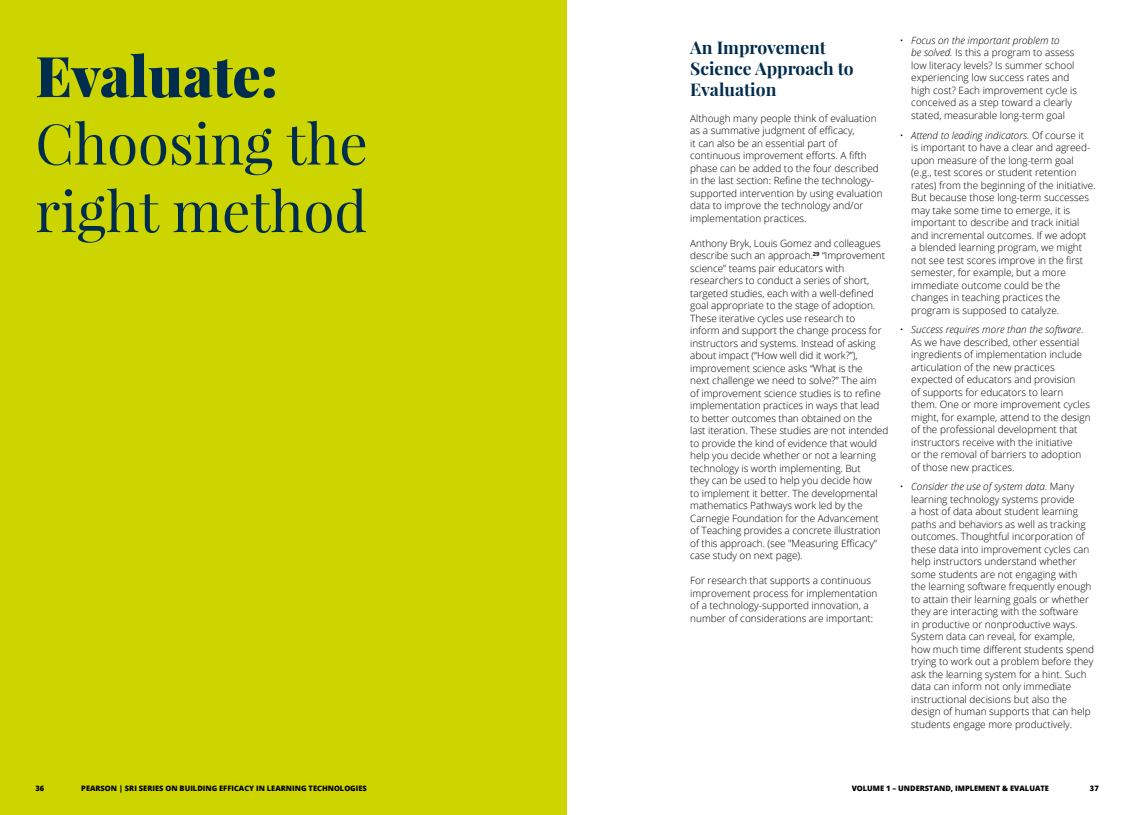
<style>
.page{position:relative;width:1134px;height:815px;background:#fff}
.page>*{position:absolute;margin:0;border:0;box-sizing:border-box;transform-origin:0 0}
.t1{font:56.25px/67.5px "Playfair Display";color:#002c4d}
.t2{font:900 56.25px "Playfair Display";color:#002c4d}
.t3{font:700 17.5px/21px "Playfair Display";color:#002c4d}
.t4{font:300 10px/12.5px "Open Sans";color:#000}
.t5{font:800 7.5px "Open Sans";color:#000}
.s1{font-style:italic}
</style>
<div class="page">
<div style="left:0;top:0;width:567px;height:815px;background:#cdd500"></div>
<h1 class="t2" style="left:35px;top:40px;width:244px">Evaluate:</h1>
<h1 class="t1" style="left:35px;top:110px;width:334px">Choosing the right method</h1>
<h2 class="t3" style="left:690px;top:37px;width:165px">An Improvement<br>Science Approach to<br>Evaluation</h2>
<p class="t4" style="left:690px;top:111px;width:194px">Although many people think of evaluation as a summative judgment of efficacy,<br>it can also be an essential part of continuous improvement efforts. A fifth phase can be added to the four described in the last section: Refine the technology&shy;supported intervention by using evaluation data to improve the technology and/or implementation practices.</p>
<p class="t4" style="left:690px;top:236px;width:200px">Anthony Bryk, Louis Gomez and colleagues describe such an approach.<sup>29</sup> “Improvement science” teams pair educators with researchers to conduct a series of short, targeted studies, each with a well-defined goal appropriate to the stage of adoption.<br>These iterative cycles use research to<br>inform and support the change process for instructors and systems. Instead of asking about impact (“How well did it work?”), improvement science asks “What is the<br>next challenge we need to solve?” The aim<br>of improvement science studies is to refine implementation practices in ways that lead to better outcomes than obtained on the last iteration. These studies are not intended to provide the kind of evidence that would help you decide whether or not a learning technology is worth implementing. But<br>they can be used to help you decide how<br>to implement it better. The developmental mathematics Pathways work led by the Carnegie Foundation for the Advancement of Teaching provides a concrete illustration of this approach. (see "Measuring Efficacy" case study on next page).</p>
<p class="t4" style="left:690px;top:574px;width:189px">For research that supports a continuous improvement process for implementation of a technology-supported innovation, a number of considerations are important:</p>
<p class="t4" style="left:911px;top:34px;width:167px;text-indent:-12px">• <span class="s1">Focus on the important problem to<br>be solved.</span> Is this a program to assess low literacy levels? Is summer school experiencing low success rates and high cost? Each improvement cycle is conceived as a step toward a clearly stated, measurable long-term goal</p>
<p class="t4" style="left:911px;top:128px;width:186px;text-indent:-12px">• <span class="s1">Attend to leading indicators.</span> Of course it<br>is important to have a clear and agreed&shy;upon measure of the long-term goal (e.g., test scores or student retention rates) from the beginning of the initiative.<br>But because those long-term successes may take some time to emerge, it is important to describe and track initial and incremental outcomes. If we adopt<br>a blended learning program, we might not see test scores improve in the first semester, for example, but a more immediate outcome could be the changes in teaching practices the program is supposed to catalyze.</p>
<p class="t4" style="left:911px;top:323px;width:181px;text-indent:-12px">• <span class="s1">Success requires more than the software</span>.<br>As we have described, other essential ingredients of implementation include articulation of the new practices expected of educators and provision<br>of supports for educators to learn them. One or more improvement cycles might, for example, attend to the design of the professional development that instructors receive with the initiative<br>or the removal of barriers to adoption of those new practices.</p>
<p class="t4" style="left:911px;top:480px;width:184px;text-indent:-12px">• <span class="s1">Consider the use of system data</span>. Many learning technology systems provide<br>a host of data about student learning paths and behaviors as well as tracking outcomes. Thoughtful incorporation of these data into improvement cycles can help instructors understand whether some students are not engaging with the learning software frequently enough to attain their learning goals or whether they are interacting with the software<br>in productive or nonproductive ways.<br>System data can reveal, for example, how much time different students spend trying to work out a problem before they ask the learning system for a hint. Such data can inform not only immediate instructional decisions but also the design of human supports that can help students engage more productively.</p>
<p class="t5" style="left:35px;top:783px;width:10px">36</p>
<p class="t5" style="left:81px;top:783px;width:287px">PEARSON | SRI SERIES ON BUILDING EFFICACY IN LEARNING TECHNOLOGIES</p>
<p class="t5" style="left:852px;top:783px;width:199px">VOLUME 1 – UNDERSTAND, IMPLEMENT &amp; EVALUATE</p>
<p class="t5" style="left:1090px;top:783px;width:10px">37</p>
</div>
